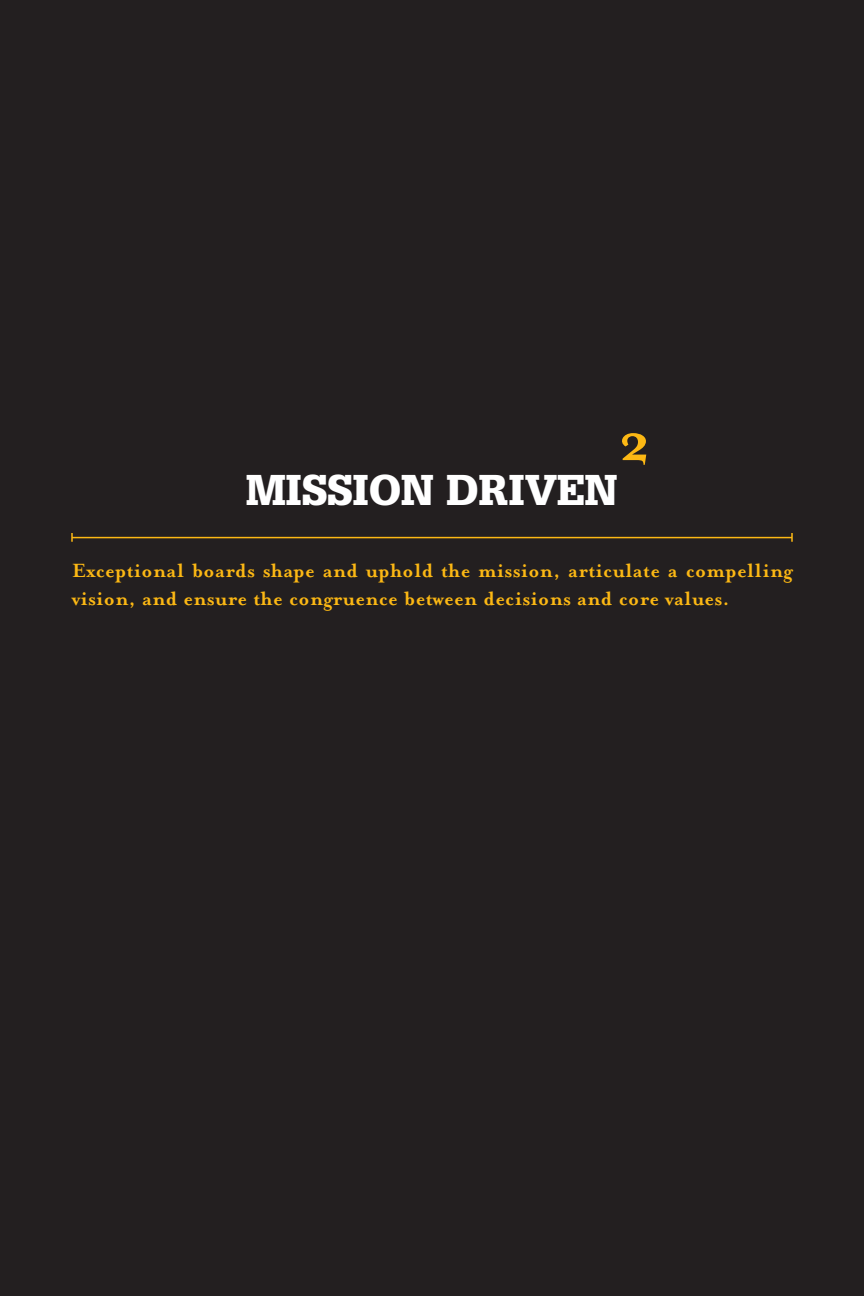
<style>
.page{position:relative;width:864px;height:1296px;background:#231f20}
.page>*{position:absolute;margin:0;border:0;box-sizing:border-box;transform-origin:0 0}
.t1{font:700 60px "Mrs Eaves";color:#fcb814}
.t2{font:900 42px "Glypha LT Std";letter-spacing:-.005em;color:#fff}
.t3{font:700 22px/28px "Mrs Eaves";letter-spacing:.02em;color:#fcb814}
</style>
<div class="page">
<hr style="left:72px;top:537px;width:720px;height:1px;background:#fcb814">
<svg style="left:71px;top:533px;width:2px;height:9px"></svg>
<svg style="left:791px;top:533px;width:2px;height:9px"></svg>
<h1 class="t1" style="left:618px;top:404px;width:35px">2</h1>
<h2 class="t2" style="left:246px;top:474px;width:373px">MISSION DRIVEN</h2>
<p class="t3" style="left:72px;top:556px;width:722px">Exceptional boards shape and uphold the mission, articulate a compelling vision, and ensure the congruence between decisions and core values.</p>
</div>
